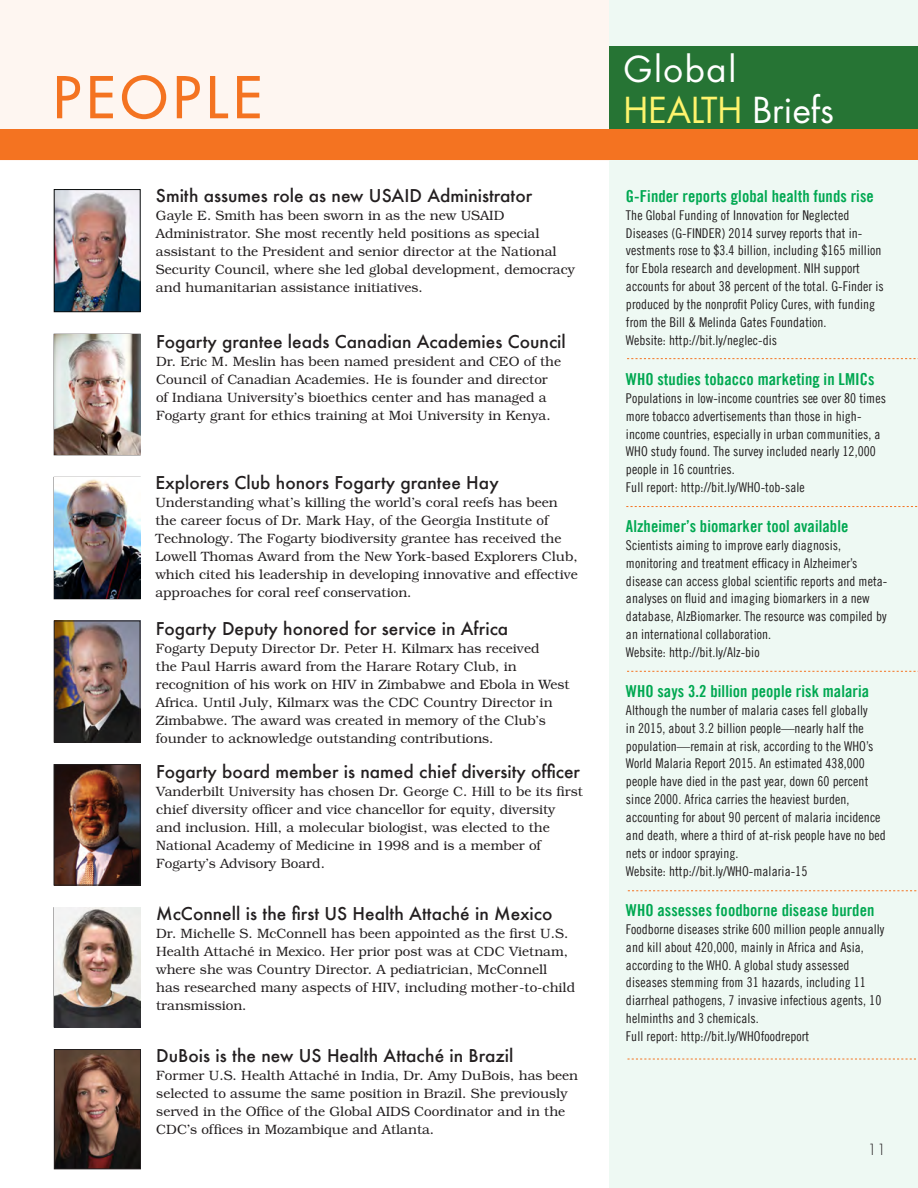
<style>
.page{position:relative;width:918px;height:1188px;background:#fff}
.page>*{position:absolute;margin:0;border:0;box-sizing:border-box;transform-origin:0 0}
.t1{font:500 56.1px "Futura Std";letter-spacing:.095em;color:#f47321}
.t2{font:34.8px "Futura Std";letter-spacing:-.005em;color:#fff46d}
.t3{font:34.8px "Futura Std";letter-spacing:.045em;color:#fff}
.t4{font:500 17.25px "Futura";color:#231f20}
.No_Spacing{font:16.5px "Trade Gothic LT Bold Cond Twenty";letter-spacing:.005em;color:#00a851}
.t5{font:300 15px "Futura Std";color:#231f20}
.t6{font:300 13.5px/18px "Bookman Std";color:#231f20}
.No_Spacing-2{font:13.5px/18px "Trade Gothic LT Cond Eighteen";letter-spacing:.005em;color:#231f20}
.s1{color:#fff}
</style>
<div class="page">
<div style="left:609px;top:0;width:309px;height:1188px;background:#eef9f3"></div>
<div style="left:0;top:0;width:609px;height:160px;background:#fef6f1"></div>
<div style="left:609px;top:46px;width:309px;height:83px;background:#267434"></div>
<div style="left:0;top:129px;width:918px;height:31px;background:#f47321"></div>
<svg style="left:627px;top:358px;width:291px;height:1px"></svg>
<svg style="left:626px;top:506px;width:292px;height:1px"></svg>
<svg style="left:627px;top:671px;width:291px;height:1px"></svg>
<svg style="left:628px;top:891px;width:289px;height:1px"></svg>
<svg style="left:627px;top:1059px;width:289px;height:1px"></svg>
<img style="left:56px;top:191px;width:82px;height:119px">
<div style="left:54px;top:189px;width:86px;height:123px;border:1px solid #080b0b"></div>
<img style="left:54px;top:334px;width:86px;height:121px">
<img style="left:54px;top:479px;width:86px;height:120px">
<img style="left:56px;top:623px;width:82px;height:117px">
<div style="left:54px;top:621px;width:86px;height:121px;border:1px solid #231f20"></div>
<img style="left:56px;top:766px;width:82px;height:117px">
<div style="left:54px;top:764px;width:86px;height:121px;border:1px solid #231f20"></div>
<img style="left:54px;top:908px;width:86px;height:119px">
<img style="left:56px;top:1051px;width:83px;height:116px">
<div style="left:54px;top:1049px;width:87px;height:120px;border:1px solid #231f20"></div>
<h1 class="t1" style="left:53px;top:62px;width:211px">PEOPLE</h1>
<p class="t4" style="left:156px;top:184px;width:378px">Smith assumes role as new USAID Administrator</p>
<p class="t6" style="left:156px;top:207px;width:421px">Gayle E. Smith has been sworn in as the new USAID Administrator. She most recently held positions as special assistant to the President and senior director at the National Security Council, where she led global development, democracy and humanitarian assistance initiatives.</p>
<p class="t4" style="left:156px;top:330px;width:411px">Fogarty grantee leads Canadian Academies Council</p>
<p class="t6" style="left:156px;top:352px;width:407px">Dr. Eric M. Meslin has been named president and CEO of the Council of Canadian Academies. He is founder and director of Indiana University’s bioethics center and has managed a Fogarty grant for ethics training at Moi University in Kenya.</p>
<p class="t4" style="left:155px;top:471px;width:345px">Explorers Club honors Fogarty grantee Hay</p>
<p class="t6" style="left:155px;top:494px;width:424px">Understanding what’s killing the world’s coral reefs has been the career focus of Dr. Mark Hay, of the Georgia Institute of Technology. The Fogarty biodiversity grantee has received the Lowell Thomas Award from the New York-based Explorers Club, which cited his leadership in developing innovative and effective approaches for coral reef conservation.</p>
<p class="t4" style="left:156px;top:617px;width:354px">Fogarty Deputy honored for service in Africa</p>
<p class="t6" style="left:156px;top:639px;width:415px">Fogarty Deputy Director Dr. Peter H. Kilmarx has received<br>the Paul Harris award from the Harare Rotary Club, in recognition of his work on HIV in Zimbabwe and Ebola in West Africa. Until July, Kilmarx was the CDC Country Director in Zimbabwe. The award was created in memory of the Club’s founder to acknowledge outstanding contributions.</p>
<p class="t4" style="left:156px;top:760px;width:425px">Fogarty board member is named chief diversity officer</p>
<p class="t6" style="left:156px;top:783px;width:428px">Vanderbilt University has chosen Dr. George C. Hill to be its first chief diversity officer and vice chancellor for equity, diversity and inclusion. Hill, a molecular biologist, was elected to the National Academy of Medicine in 1998 and is a member of Fogarty’s Advisory Board.</p>
<p class="t4" style="left:156px;top:902px;width:398px">McConnell is the first US Health Attaché in Mexico</p>
<p class="t6" style="left:156px;top:925px;width:420px">Dr. Michelle S. McConnell has been appointed as the first U.S.<br>Health Attaché in Mexico. Her prior post was at CDC Vietnam, where she was Country Director. A pediatrician, McConnell<br>has researched many aspects of HIV, including mother-to-child transmission.</p>
<p class="t4" style="left:156px;top:1044px;width:359px">DuBois is the new US Health Attaché in Brazil</p>
<p class="t6" style="left:156px;top:1067px;width:423px">Former U.S. Health Attaché in India, Dr. Amy DuBois, has been selected to assume the same position in Brazil. She previously served in the Office of the Global AIDS Coordinator and in the CDC’s offices in Mozambique and Atlanta.</p>
<p class="t3" style="left:624px;top:47px;width:114px">Global</p>
<h1 class="t2" style="left:624px;top:88px;width:212px">HEALTH <span class="s1">Briefs</span></h1>
<p class="No_Spacing" style="left:626px;top:186px;width:249px">G-Finder reports global health funds rise</p>
<p class="No_Spacing-2" style="left:626px;top:206px;width:259px">The Global Funding of Innovation for Neglected Diseases (G-FINDER) 2014 survey reports that in&shy;vestments rose to $3.4 billion, including $165 million for Ebola research and development. NIH support accounts for about 38 percent of the total. G-Finder is produced by the nonprofit Policy Cures, with funding from the Bill &amp; Melinda Gates Foundation.</p>
<p class="No_Spacing-2" style="left:626px;top:332px;width:153px">Website: http://bit.ly/neglec-dis</p>
<p class="No_Spacing" style="left:626px;top:369px;width:250px">WHO studies tobacco marketing in LMICs</p>
<p class="No_Spacing-2" style="left:626px;top:389px;width:261px">Populations in low-income countries see over 80 times more tobacco advertisements than those in high&shy;income countries, especially in urban communities, a WHO study found. The survey included nearly 12,000 people in 16 countries.</p>
<p class="No_Spacing-2" style="left:626px;top:479px;width:180px">Full report: http://bit.ly/WHO-tob-sale</p>
<p class="No_Spacing" style="left:626px;top:516px;width:224px">Alzheimer’s biomarker tool available</p>
<p class="No_Spacing-2" style="left:626px;top:536px;width:263px">Scientists aiming to improve early diagnosis, monitoring and treatment efficacy in Alzheimer’s disease can access global scientific reports and meta&shy;analyses on fluid and imaging biomarkers in a new database, AlzBiomarker. The resource was compiled by an international collaboration.</p>
<p class="No_Spacing-2" style="left:626px;top:644px;width:135px">Website: http://bit.ly/Alz-bio</p>
<p class="No_Spacing" style="left:626px;top:681px;width:245px">WHO says 3.2 billion people risk malaria</p>
<p class="No_Spacing-2" style="left:626px;top:701px;width:261px">Although the number of malaria cases fell globally<br>in 2015, about 3.2 billion people—nearly half the population—remain at risk, according to the WHO’s World Malaria Report 2015. An estimated 438,000 people have died in the past year, down 60 percent since 2000. Africa carries the heaviest burden, accounting for about 90 percent of malaria incidence and death, where a third of at-risk people have no bed nets or indoor spraying.</p>
<p class="No_Spacing-2" style="left:626px;top:863px;width:183px">Website: http://bit.ly/WHO-malaria-15</p>
<p class="No_Spacing" style="left:626px;top:900px;width:250px">WHO assesses foodborne disease burden</p>
<p class="No_Spacing-2" style="left:626px;top:920px;width:260px">Foodborne diseases strike 600 million people annually and kill about 420,000, mainly in Africa and Asia, according to the WHO. A global study assessed diseases stemming from 31 hazards, including 11 diarrheal pathogens, 7 invasive infectious agents, 10 helminths and 3 chemicals.</p>
<p class="No_Spacing-2" style="left:626px;top:1028px;width:185px">Full report: http://bit.ly/WHOfoodreport</p>
<p class="t5" style="left:868px;top:1140px;width:20px">11</p>
</div>
